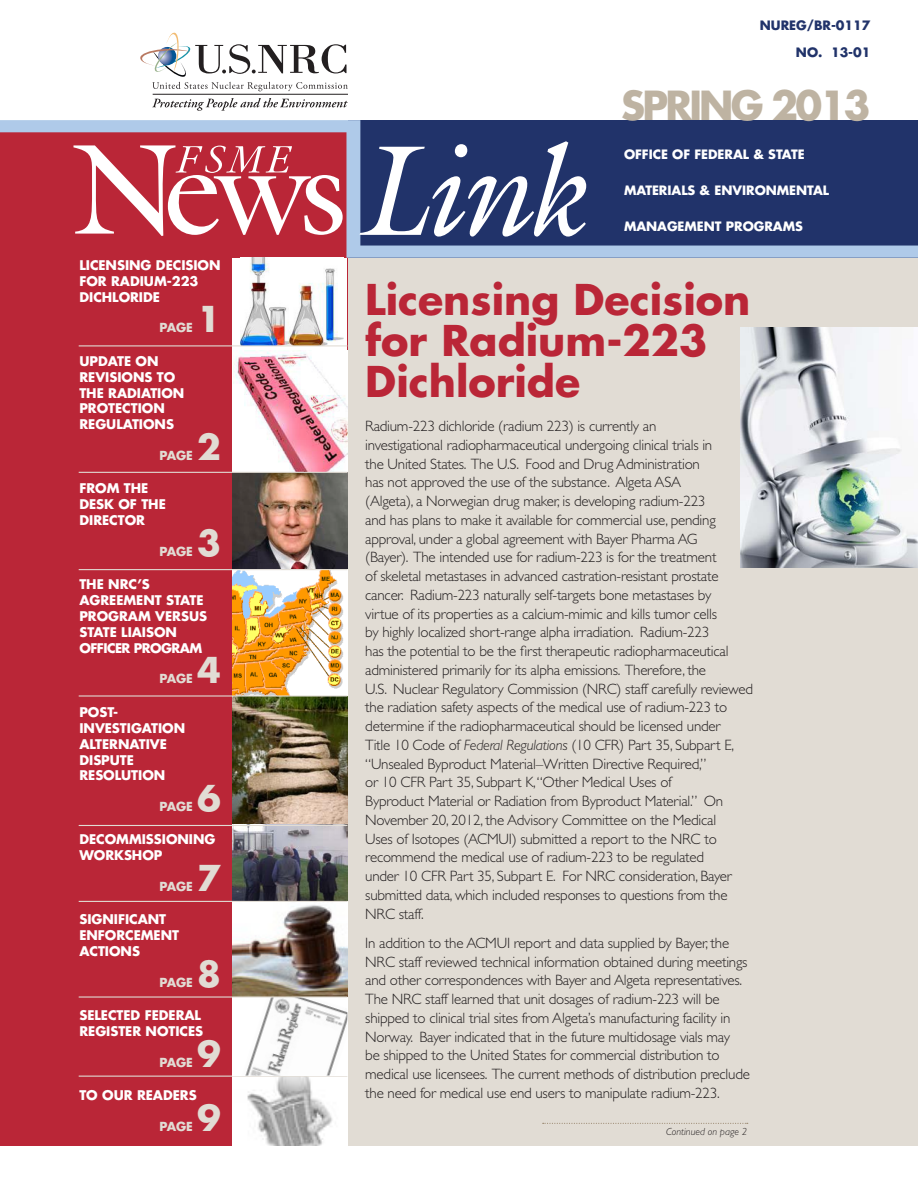
<style>
.page{position:relative;width:918px;height:1188px;background:#fff}
.page>*{position:absolute;margin:0;border:0;box-sizing:border-box;transform-origin:0 0}
.Front_page_head{font:700 41.25px/41.2px "Futura Std";color:#ba2637}
.MEDIUM_SUBHEAD{font:700 39px "Futura Std";letter-spacing:-.07em;color:#beb3a2}
.MEDIUM_SUBHEAD-2{font:700 34.65px "Futura Std";color:#e1dcd4}
.BODY_TEXT_1{font:300 15px/18.8px "Gill Sans Std";letter-spacing:-.015em;color:#231f20}
.MEDIUM_SUBHEAD-3{font:700 13.05px/15.9px "Futura Std";letter-spacing:-.005em;color:#fff}
.MEDIUM_SUBHEAD-4{font:700 12.6px "Futura Std";letter-spacing:-.005em;color:#fff}
.MEDIUM_SUBHEAD-5{font:700 12.6px "Futura Std";letter-spacing:-.005em;color:#21336a}
.MEDIUM_SUBHEAD-6{font:700 12.15px "Futura Std";letter-spacing:-.005em;color:#e1dcd4}
.Continued{font:italic 300 10.35px "Gill Sans Std";color:#231f20}
.s1{font-style:italic}
</style>
<div class="page">
<div style="left:340px;top:257px;width:578px;height:889px;background:#e1dcd4"></div>
<div style="left:0;top:130px;width:347px;height:1016px;background:#ba2637"></div>
<hr style="left:153px;top:94px;width:195px;height:1px;background:#231f20">
<svg style="left:140px;top:33px;width:208px;height:58px"></svg>
<svg style="left:152px;top:98px;width:196px;height:13px"></svg>
<img style="left:232px;top:1077px;width:116px;height:69px">
<svg style="left:0;top:120px;width:918px;height:138px;fill:#21336a"></svg>
<hr style="left:79px;top:1076px;width:268px;height:1px;background:#e1dcd4">
<svg style="left:543px;top:1123px;width:205px;height:1px"></svg>
<div style="left:232px;top:258px;width:115px;height:89px;background:#fff"></div>
<img style="left:240px;top:258px;width:103px;height:89px">
<img style="left:741px;top:328px;width:177px;height:240px">
<div style="left:232px;top:347px;width:115px;height:125px;background:#fff"></div>
<img style="left:234px;top:351px;width:113px;height:121px">
<img style="left:232px;top:473px;width:115px;height:523px">
<img style="left:232px;top:570px;width:115px;height:125px">
<img style="left:232px;top:697px;width:115px;height:128px">
<svg style="left:232px;top:826px;width:115px;height:75px;background:#6a6b71"></svg>
<div style="left:232px;top:997px;width:115px;height:79px;background:#fff"></div>
<img style="left:245px;top:998px;width:102px;height:78px">
<hr style="left:79px;top:345px;width:268px;height:1px;background:#e1dcd4">
<hr style="left:79px;top:472px;width:268px;height:1px;background:#e1dcd4">
<hr style="left:79px;top:695px;width:268px;height:2px;background:#e1dcd4">
<hr style="left:79px;top:825px;width:268px;height:1px;background:#e1dcd4">
<hr style="left:79px;top:901px;width:268px;height:1px;background:#e1dcd4">
<hr style="left:79px;top:996px;width:268px;height:2px;background:#e1dcd4">
<svg style="left:360px;top:141px;width:226px;height:96px"></svg>
<svg style="left:73px;top:145px;width:270px;height:91px"></svg>
<hr style="left:79px;top:569px;width:268px;height:1px;background:#e1dcd4">
<p class="MEDIUM_SUBHEAD-3" style="left:79px;top:257px;width:143px">LICENSING DECISION<br>FOR RADIUM-223<br>DICHLORIDE</p>
<p class="MEDIUM_SUBHEAD-6" style="left:160px;top:320px;width:35px">PAGE</p>
<p class="MEDIUM_SUBHEAD-2" style="left:197px;top:296px;width:25px">1</p>
<p class="MEDIUM_SUBHEAD-3" style="left:79px;top:353px;width:106px">UPDATE ON<br>REVISIONS TO<br>THE RADIATION<br>PROTECTION<br>REGULATIONS</p>
<p class="MEDIUM_SUBHEAD-6" style="left:160px;top:447px;width:35px">PAGE</p>
<p class="MEDIUM_SUBHEAD-2" style="left:197px;top:424px;width:25px">2</p>
<p class="MEDIUM_SUBHEAD-3" style="left:79px;top:480px;width:88px">FROM THE<br>DESK OF THE<br>DIRECTOR</p>
<p class="MEDIUM_SUBHEAD-6" style="left:160px;top:543px;width:35px">PAGE</p>
<p class="MEDIUM_SUBHEAD-2" style="left:197px;top:520px;width:25px">3</p>
<p class="MEDIUM_SUBHEAD-3" style="left:79px;top:576px;width:129px">THE NRC’S<br>AGREEMENT STATE<br>PROGRAM VERSUS<br>STATE LIAISON<br>OFFICER PROGRAM</p>
<p class="MEDIUM_SUBHEAD-6" style="left:160px;top:671px;width:35px">PAGE</p>
<p class="MEDIUM_SUBHEAD-2" style="left:197px;top:647px;width:25px">4</p>
<p class="MEDIUM_SUBHEAD-3" style="left:79px;top:704px;width:107px">POST-<br>INVESTIGATION<br>ALTERNATIVE<br>DISPUTE<br>RESOLUTION</p>
<p class="MEDIUM_SUBHEAD-6" style="left:160px;top:798px;width:35px">PAGE</p>
<p class="MEDIUM_SUBHEAD-2" style="left:197px;top:775px;width:25px">6</p>
<p class="MEDIUM_SUBHEAD-3" style="left:79px;top:831px;width:138px">DECOMMISSIONING<br>WORKSHOP</p>
<p class="MEDIUM_SUBHEAD-6" style="left:160px;top:878px;width:35px">PAGE</p>
<p class="MEDIUM_SUBHEAD-2" style="left:197px;top:855px;width:25px">7</p>
<p class="MEDIUM_SUBHEAD-3" style="left:79px;top:911px;width:101px">SIGNIFICANT<br>ENFORCEMENT<br>ACTIONS</p>
<p class="MEDIUM_SUBHEAD-6" style="left:160px;top:974px;width:35px">PAGE</p>
<p class="MEDIUM_SUBHEAD-2" style="left:197px;top:951px;width:25px">8</p>
<p class="MEDIUM_SUBHEAD-3" style="left:79px;top:1007px;width:125px">SELECTED FEDERAL<br>REGISTER NOTICES</p>
<p class="MEDIUM_SUBHEAD-6" style="left:160px;top:1054px;width:35px">PAGE</p>
<p class="MEDIUM_SUBHEAD-2" style="left:197px;top:1031px;width:25px">9</p>
<p class="MEDIUM_SUBHEAD-3" style="left:79px;top:1087px;width:119px">TO OUR READERS</p>
<p class="MEDIUM_SUBHEAD-6" style="left:160px;top:1118px;width:35px">PAGE</p>
<p class="MEDIUM_SUBHEAD-2" style="left:197px;top:1095px;width:25px">9</p>
<p class="MEDIUM_SUBHEAD-5" style="left:760px;top:17px;width:112px">NUREG/BR-0117</p>
<p class="MEDIUM_SUBHEAD-5" style="left:796px;top:44px;width:76px">NO. 13-01</p>
<p class="MEDIUM_SUBHEAD" style="left:621px;top:80px;width:251px">SPRING 2013</p>
<p class="MEDIUM_SUBHEAD-4" style="left:624px;top:146px;width:182px">OFFICE OF FEDERAL &amp; STATE</p>
<p class="MEDIUM_SUBHEAD-4" style="left:624px;top:182px;width:207px">MATERIALS &amp; ENVIRONMENTAL</p>
<p class="MEDIUM_SUBHEAD-4" style="left:624px;top:218px;width:180px">MANAGEMENT PROGRAMS</p>
<p class="Front_page_head" style="left:365px;top:278px;width:387px">Licensing Decision for Radium-223<br>Dichloride</p>
<p class="BODY_TEXT_1" style="left:365px;top:417px;width:389px">Radium-223 dichloride (radium 223) is currently an<br>investigational radiopharmaceutical undergoing clinical trials in<br>the United States. The U.S. Food and Drug Administration<br>has not approved the use of the substance. Algeta ASA<br>(Algeta), a Norwegian drug maker, is developing radium-223<br>and has plans to make it available for commercial use, pending approval, under a global agreement with Bayer Pharma AG<br>(Bayer). The intended use for radium-223 is for the treatment<br>of skeletal metastases in advanced castration-resistant prostate cancer. Radium-223 naturally self-targets bone metastases by<br>virtue of its properties as a calcium-mimic and kills tumor cells<br>by highly localized short-range alpha irradiation. Radium-223<br>has the potential to be the first therapeutic radiopharmaceutical administered primarily for its alpha emissions. Therefore, the<br>U.S. Nuclear Regulatory Commission (NRC) staff carefully reviewed the radiation safety aspects of the medical use of radium-223 to determine if the radiopharmaceutical should be licensed under<br>Title 10 Code of <span class="s1">Federal Regulations</span> (10 CFR) Part 35, Subpart E, “Unsealed Byproduct Material–Written Directive Required,”<br>or 10 CFR Part 35, Subpart K, “Other Medical Uses of<br>Byproduct Material or Radiation from Byproduct Material.” On November 20, 2012, the Advisory Committee on the Medical<br>Uses of Isotopes (ACMUI) submitted a report to the NRC to recommend the medical use of radium-223 to be regulated<br>under 10 CFR Part 35, Subpart E. For NRC consideration, Bayer submitted data, which included responses to questions from the NRC staff.</p>
<p class="BODY_TEXT_1" style="left:365px;top:934px;width:386px">In addition to the ACMUI report and data supplied by Bayer, the NRC staff reviewed technical information obtained during meetings and other correspondences with Bayer and Algeta representatives.<br>The NRC staff learned that unit dosages of radium-223 will be shipped to clinical trial sites from Algeta’s manufacturing facility in Norway. Bayer indicated that in the future multidosage vials may<br>be shipped to the United States for commercial distribution to medical use licensees. The current methods of distribution preclude the need for medical use end users to manipulate radium-223.</p>
<p class="Continued" style="left:666px;top:1126px;width:83px">Continued on page 2</p>
</div>
